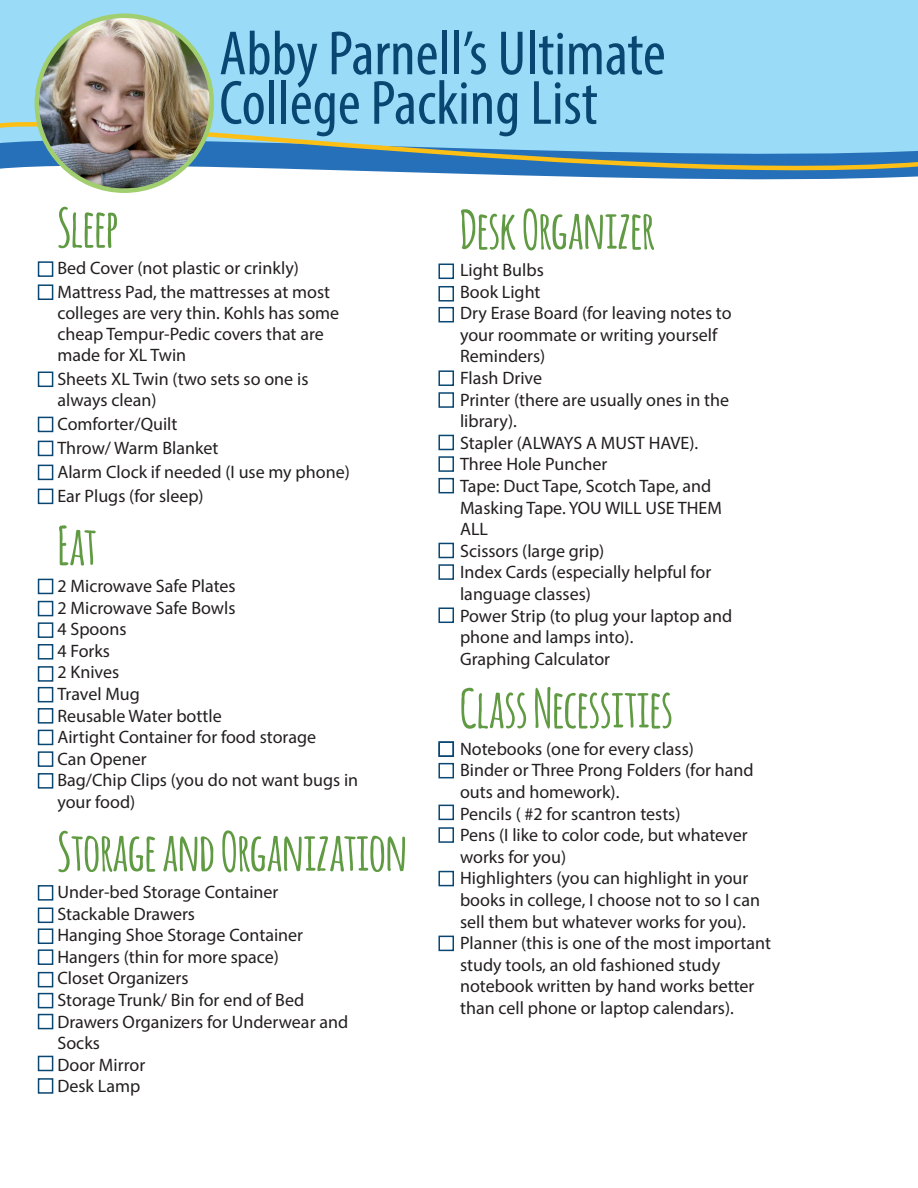
<style>
.page{position:relative;width:918px;height:1188px;background:#fff}
.page>*{position:absolute;margin:0;border:0;box-sizing:border-box;transform-origin:0 0}
.t1{font:condensed 63px "Myriad Pro";color:#094772}
.t2{font:700 52.5px "Amatic";color:#609a42}
.t3{font:18px "Myriad Pro";color:#231f20}
</style>
<div class="page">
<div style="left:0;top:0;width:918px;height:162px;background:#9adbf7"></div>
<svg style="left:0;top:97px;width:918px;height:96px"></svg>
<img style="left:37px;top:16px;width:175px;height:175px;border-radius:87px">
<div style="left:35px;top:14px;width:179px;height:179px;border:4px solid #a1cf6f;border-radius:50%"></div>
<div style="left:38px;top:261px;width:15px;height:16px;border:2px solid #094772"></div>
<div style="left:38px;top:284px;width:15px;height:16px;border:2px solid #094772"></div>
<div style="left:38px;top:372px;width:15px;height:15px;border:2px solid #094772"></div>
<div style="left:38px;top:417px;width:15px;height:15px;border:2px solid #094772"></div>
<div style="left:38px;top:465px;width:15px;height:15px;border:2px solid #094772"></div>
<div style="left:38px;top:441px;width:15px;height:15px;border:2px solid #094772"></div>
<div style="left:38px;top:489px;width:15px;height:15px;border:2px solid #094772"></div>
<div style="left:38px;top:579px;width:15px;height:15px;border:2px solid #094772"></div>
<div style="left:38px;top:601px;width:15px;height:15px;border:2px solid #094772"></div>
<div style="left:38px;top:622px;width:15px;height:16px;border:2px solid #094772"></div>
<div style="left:38px;top:644px;width:15px;height:16px;border:2px solid #094772"></div>
<div style="left:38px;top:666px;width:15px;height:16px;border:2px solid #094772"></div>
<div style="left:38px;top:687px;width:15px;height:15px;border:2px solid #094772"></div>
<div style="left:38px;top:708px;width:15px;height:16px;border:2px solid #094772"></div>
<div style="left:38px;top:730px;width:15px;height:15px;border:2px solid #094772"></div>
<div style="left:38px;top:751px;width:15px;height:16px;border:2px solid #094772"></div>
<div style="left:38px;top:773px;width:15px;height:16px;border:2px solid #094772"></div>
<div style="left:38px;top:885px;width:15px;height:16px;border:2px solid #094772"></div>
<div style="left:38px;top:949px;width:15px;height:16px;border:2px solid #094772"></div>
<div style="left:38px;top:1056px;width:15px;height:15px;border:2px solid #094772"></div>
<div style="left:438px;top:264px;width:16px;height:15px;border:2px solid #094772"></div>
<div style="left:38px;top:908px;width:15px;height:15px;border:2px solid #094772"></div>
<div style="left:38px;top:1014px;width:15px;height:15px;border:2px solid #094772"></div>
<div style="left:38px;top:972px;width:15px;height:15px;border:2px solid #094772"></div>
<div style="left:38px;top:1078px;width:15px;height:16px;border:2px solid #094772"></div>
<div style="left:438px;top:286px;width:16px;height:16px;border:2px solid #094772"></div>
<div style="left:38px;top:928px;width:15px;height:16px;border:2px solid #094772"></div>
<div style="left:38px;top:993px;width:15px;height:15px;border:2px solid #094772"></div>
<div style="left:438px;top:307px;width:16px;height:15px;border:2px solid #094772"></div>
<div style="left:438px;top:370px;width:16px;height:16px;border:2px solid #094772"></div>
<div style="left:438px;top:392px;width:16px;height:16px;border:2px solid #094772"></div>
<div style="left:438px;top:435px;width:16px;height:15px;border:2px solid #094772"></div>
<div style="left:438px;top:543px;width:16px;height:15px;border:2px solid #094772"></div>
<div style="left:438px;top:456px;width:16px;height:16px;border:2px solid #094772"></div>
<div style="left:438px;top:564px;width:16px;height:16px;border:2px solid #094772"></div>
<div style="left:438px;top:478px;width:16px;height:15px;border:2px solid #094772"></div>
<div style="left:438px;top:608px;width:16px;height:15px;border:2px solid #094772"></div>
<div style="left:438px;top:741px;width:16px;height:16px;border:2px solid #094772"></div>
<div style="left:438px;top:763px;width:16px;height:15px;border:2px solid #094772"></div>
<div style="left:438px;top:805px;width:16px;height:15px;border:2px solid #094772"></div>
<div style="left:438px;top:827px;width:16px;height:16px;border:2px solid #094772"></div>
<div style="left:438px;top:871px;width:16px;height:15px;border:2px solid #094772"></div>
<div style="left:438px;top:936px;width:16px;height:15px;border:2px solid #094772"></div>
<p class="t1" style="left:219px;top:15px;width:448px">Abby Parnell’s Ultimate</p>
<p class="t1" style="left:219px;top:65px;width:380px">College Packing List</p>
<p class="t2" style="left:57px;top:190px;width:63px">Sleep</p>
<p class="t3" style="left:57px;top:257px;width:243px">Bed Cover (not plastic or crinkly)</p>
<p class="t3" style="left:57px;top:281px;width:274px">Mattress Pad, the mattresses at most</p>
<p class="t3" style="left:57px;top:302px;width:283px">colleges are very thin. Kohls has some</p>
<p class="t3" style="left:57px;top:323px;width:268px">cheap Tempur-Pedic covers that are</p>
<p class="t3" style="left:57px;top:344px;width:130px">made for XL Twin</p>
<p class="t3" style="left:57px;top:368px;width:253px">Sheets XL Twin (two sets so one is</p>
<p class="t3" style="left:57px;top:389px;width:101px">always clean)</p>
<p class="t3" style="left:57px;top:413px;width:122px">Comforter/Quilt</p>
<p class="t3" style="left:57px;top:437px;width:163px">Throw/ Warm Blanket</p>
<p class="t3" style="left:57px;top:461px;width:294px">Alarm Clock if needed (I use my phone)</p>
<p class="t3" style="left:57px;top:485px;width:148px">Ear Plugs (for sleep)</p>
<p class="t2" style="left:57px;top:508px;width:41px">Eat</p>
<p class="t3" style="left:57px;top:575px;width:180px">2 Microwave Safe Plates</p>
<p class="t3" style="left:57px;top:597px;width:180px">2 Microwave Safe Bowls</p>
<p class="t3" style="left:57px;top:618px;width:71px">4 Spoons</p>
<p class="t3" style="left:57px;top:640px;width:54px">4 Forks</p>
<p class="t3" style="left:57px;top:661px;width:63px">2 Knives</p>
<p class="t3" style="left:57px;top:683px;width:84px">Travel Mug</p>
<p class="t3" style="left:57px;top:705px;width:166px">Reusable Water bottle</p>
<p class="t3" style="left:57px;top:726px;width:260px">Airtight Container for food storage</p>
<p class="t3" style="left:57px;top:748px;width:91px">Can Opener</p>
<p class="t3" style="left:57px;top:769px;width:302px">Bag/Chip Clips (you do not want bugs in</p>
<p class="t3" style="left:57px;top:791px;width:79px">your food)</p>
<p class="t2" style="left:57px;top:814px;width:351px">Storage and Organization</p>
<p class="t3" style="left:57px;top:881px;width:223px">Under-bed Storage Container</p>
<p class="t3" style="left:57px;top:903px;width:139px">Stackable Drawers</p>
<p class="t3" style="left:57px;top:924px;width:247px">Hanging Shoe Storage Container</p>
<p class="t3" style="left:57px;top:946px;width:223px">Hangers (thin for more space)</p>
<p class="t3" style="left:57px;top:967px;width:133px">Closet Organizers</p>
<p class="t3" style="left:57px;top:989px;width:248px">Storage Trunk/ Bin for end of Bed</p>
<p class="t3" style="left:57px;top:1011px;width:292px">Drawers Organizers for Underwear and</p>
<p class="t3" style="left:57px;top:1032px;width:44px">Socks</p>
<p class="t3" style="left:57px;top:1054px;width:89px">Door Mirror</p>
<p class="t3" style="left:57px;top:1075px;width:84px">Desk Lamp</p>
<p class="t2" style="left:460px;top:192px;width:196px">Desk Organizer</p>
<p class="t3" style="left:460px;top:259px;width:85px">Light Bulbs</p>
<p class="t3" style="left:460px;top:281px;width:82px">Book Light</p>
<p class="t3" style="left:460px;top:302px;width:273px">Dry Erase Board (for leaving notes to</p>
<p class="t3" style="left:460px;top:324px;width:259px">your roommate or writing yourself</p>
<p class="t3" style="left:460px;top:345px;width:87px">Reminders)</p>
<p class="t3" style="left:460px;top:367px;width:83px">Flash Drive</p>
<p class="t3" style="left:460px;top:389px;width:271px">Printer (there are usually ones in the</p>
<p class="t3" style="left:460px;top:410px;width:58px">library).</p>
<p class="t3" style="left:460px;top:432px;width:240px">Stapler (ALWAYS A MUST HAVE).</p>
<p class="t3" style="left:460px;top:453px;width:149px">Three Hole Puncher</p>
<p class="t3" style="left:460px;top:475px;width:253px">Tape: Duct Tape, Scotch Tape, and</p>
<p class="t3" style="left:460px;top:497px;width:263px">Masking Tape. YOU WILL USE THEM</p>
<p class="t3" style="left:460px;top:518px;width:30px">ALL</p>
<p class="t3" style="left:460px;top:540px;width:146px">Scissors (large grip)</p>
<p class="t3" style="left:460px;top:561px;width:253px">Index Cards (especially helpful for</p>
<p class="t3" style="left:460px;top:583px;width:132px">language classes)</p>
<p class="t3" style="left:460px;top:605px;width:274px">Power Strip (to plug your laptop and</p>
<p class="t3" style="left:460px;top:626px;width:175px">phone and lamps into).</p>
<p class="t3" style="left:460px;top:648px;width:152px">Graphing Calculator</p>
<p class="t2" style="left:460px;top:671px;width:214px">Class Necessities</p>
<p class="t3" style="left:460px;top:738px;width:235px">Notebooks (one for every class)</p>
<p class="t3" style="left:460px;top:759px;width:295px">Binder or Three Prong Folders (for hand</p>
<p class="t3" style="left:460px;top:781px;width:161px">outs and homework).</p>
<p class="t3" style="left:460px;top:803px;width:222px">Pencils ( #2 for scantron tests)</p>
<p class="t3" style="left:460px;top:824px;width:289px">Pens (I like to color code, but whatever</p>
<p class="t3" style="left:460px;top:846px;width:108px">works for you)</p>
<p class="t3" style="left:460px;top:867px;width:290px">Highlighters (you can highlight in your</p>
<p class="t3" style="left:460px;top:889px;width:301px">books in college, I choose not to so I can</p>
<p class="t3" style="left:460px;top:911px;width:287px">sell them but whatever works for you).</p>
<p class="t3" style="left:460px;top:932px;width:312px">Planner (this is one of the most important</p>
<p class="t3" style="left:460px;top:954px;width:262px">study tools, an old fashioned study</p>
<p class="t3" style="left:460px;top:975px;width:296px">notebook written by hand works better</p>
<p class="t3" style="left:460px;top:997px;width:275px">than cell phone or laptop calendars).</p>
</div>
